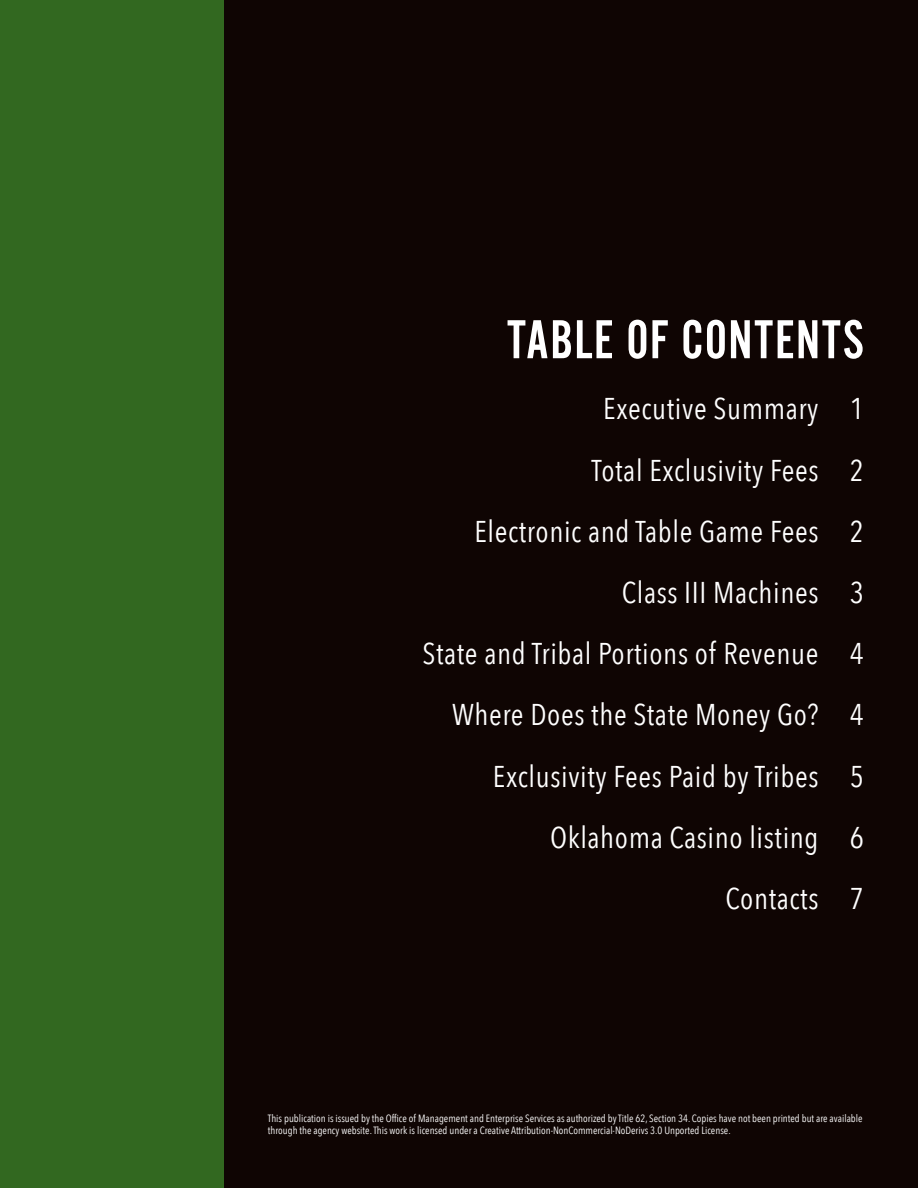
<style>
.page{position:relative;width:918px;height:1188px;background:#0f0503}
.page>*{position:absolute;margin:0;border:0;box-sizing:border-box;transform-origin:0 0}
.TOC_title{font:57px "Alternate Got No 2 D";letter-spacing:.02em;color:#fff}
.t1{font:30px "Avenir Next Condensed";letter-spacing:.02em;color:#fff}
.t2{font:10.5px/12px "Avenir Next Condensed";color:#fff}
</style>
<div class="page">
<div style="left:0;top:0;width:224px;height:1188px;background:#326820"></div>
<p class="TOC_title" style="left:507px;top:309px;width:358px">TABLE OF CONTENTS</p>
<p class="t1" style="left:603px;top:383px;width:262px">Executive Summary 1</p>
<p class="t1" style="left:592px;top:444px;width:274px">Total Exclusivity Fees 2</p>
<p class="t1" style="left:474px;top:506px;width:391px">Electronic and Table Game Fees 2</p>
<p class="t1" style="left:622px;top:567px;width:244px">Class III Machines 3</p>
<p class="t1" style="left:423px;top:628px;width:443px">State and Tribal Portions of Revenue 4</p>
<p class="t1" style="left:452px;top:689px;width:413px">Where Does the State Money Go? 4</p>
<p class="t1" style="left:493px;top:750px;width:373px">Exclusivity Fees Paid by Tribes 5</p>
<p class="t1" style="left:550px;top:812px;width:315px">Oklahoma Casino listing 6</p>
<p class="t1" style="left:726px;top:873px;width:140px">Contacts 7</p>
<p class="t2" style="left:268px;top:1112px;width:596px">This publication is issued by the Office of Management and Enterprise Services as authorized by Title 62, Section 34. Copies have not been printed but are available through the agency website. This work is licensed under a Creative Attribution-NonCommercial-NoDerivs 3.0 Unported License.</p>
</div>
